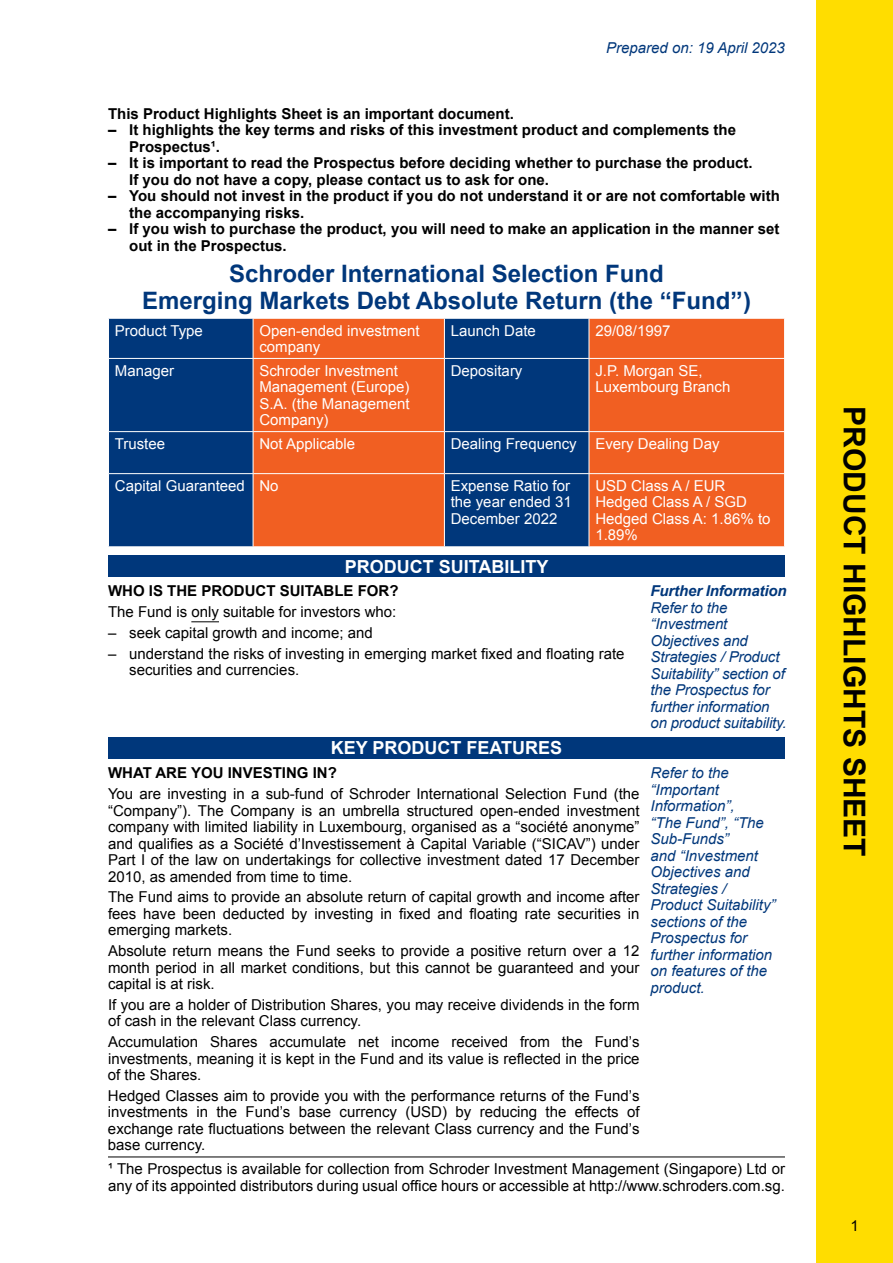
<style>
.page{position:relative;width:893px;height:1263px;background:#fff}
.page>*{position:absolute;margin:0;border:0;box-sizing:border-box;transform-origin:0 0}
.t1{font:700 30px "Arial";color:#000}
.t2{font:700 24px/27px "Arial";color:#00377b;text-align:center}
.t3{font:700 18px "Arial";color:#fff}
.t4{font:15px/16.5px "Arial";color:#000;text-align:justify}
.t5{font:700 15px/16.5px "Arial";color:#000}
.t6{font:15px/16.5px "Arial";color:#fff}
.t7{font:italic 15px/16.5px "Arial";color:#00377b}
.t8{font:italic 700 15px "Arial";letter-spacing:-.01em;color:#00377b}
</style>
<div class="page">
<div style="left:816px;top:0;width:77px;height:1263px;background:#fd0"></div>
<div style="left:109px;top:319px;width:144px;height:227px;background:#00377b"></div>
<svg style="left:254px;top:319px;width:530px;height:227px;background:#af543a"></svg>
<hr style="left:108px;top:358px;width:145px;height:1px;background:#fff">
<hr style="left:108px;top:431px;width:145px;height:1px;background:#fff">
<hr style="left:108px;top:473px;width:145px;height:1px;background:#fff">
<hr style="left:444px;top:358px;width:145px;height:1px;background:#fff">
<hr style="left:444px;top:431px;width:145px;height:1px;background:#fff">
<hr style="left:444px;top:473px;width:145px;height:1px;background:#fff">
<hr style="left:444px;top:319px;width:1px;height:39px;background:#fff">
<hr style="left:253px;top:358px;width:191px;height:1px;background:#fff">
<hr style="left:444px;top:359px;width:1px;height:72px;background:#fff">
<hr style="left:253px;top:431px;width:191px;height:1px;background:#fff">
<hr style="left:444px;top:432px;width:1px;height:41px;background:#fff">
<hr style="left:253px;top:473px;width:191px;height:1px;background:#fff">
<hr style="left:444px;top:474px;width:1px;height:72px;background:#fff">
<hr style="left:589px;top:319px;width:1px;height:39px;background:#fff">
<hr style="left:589px;top:358px;width:196px;height:1px;background:#fff">
<hr style="left:589px;top:359px;width:1px;height:72px;background:#fff">
<hr style="left:589px;top:431px;width:196px;height:1px;background:#fff">
<hr style="left:589px;top:432px;width:1px;height:41px;background:#fff">
<hr style="left:589px;top:473px;width:196px;height:1px;background:#fff">
<hr style="left:589px;top:474px;width:1px;height:72px;background:#fff">
<div style="left:108px;top:556px;width:677px;height:21px;background:#00377b"></div>
<svg style="left:191px;top:621px;width:28px;height:1px"></svg>
<hr style="left:108px;top:1156px;width:677px;height:1px;background:#000">
<div style="left:108px;top:737px;width:677px;height:21px;background:#00377b"></div>
<p class="t7" style="left:606px;top:40px;width:180px">Prepared on: 19 April 2023</p>
<p class="t5" style="left:108px;top:106px;width:407px">This Product Highlights Sheet is an important document.</p>
<p class="t5" style="left:129px;top:122px;width:608px;text-indent:-21px">– It highlights the key terms and risks of this investment product and complements the<br>Prospectus¹.</p>
<p class="t5" style="left:129px;top:155px;width:625px;text-indent:-21px">– It is important to read the Prospectus before deciding whether to purchase the product.<br>If you do not have a copy, please contact us to ask for one.</p>
<p class="t5" style="left:129px;top:188px;width:652px;text-indent:-21px">– You should not invest in the product if you do not understand it or are not comfortable with the accompanying risks.</p>
<p class="t5" style="left:129px;top:221px;width:652px;text-indent:-21px">– If you wish to purchase the product, you will need to make an application in the manner set out in the Prospectus.</p>
<h2 class="t2" style="left:142px;top:261px;width:610px">Schroder International Selection Fund<br>Emerging Markets Debt Absolute Return (the “Fund’’)</h2>
<p class="t6" style="left:115px;top:322px;width:90px">Product Type</p>
<p class="t6" style="left:259px;top:322px;width:162px">Open-ended investment company</p>
<p class="t6" style="left:451px;top:322px;width:87px">Launch Date</p>
<p class="t6" style="left:595px;top:322px;width:77px">29/08/1997</p>
<p class="t6" style="left:115px;top:362px;width:61px">Manager</p>
<p class="t6" style="left:259px;top:362px;width:152px">Schroder Investment<br>Management (Europe)<br>S.A. (the Management<br>Company)</p>
<p class="t6" style="left:451px;top:362px;width:73px">Depositary</p>
<p class="t6" style="left:595px;top:362px;width:137px">J.P. Morgan SE,<br>Luxembourg Branch</p>
<p class="t6" style="left:115px;top:435px;width:52px">Trustee</p>
<p class="t6" style="left:259px;top:435px;width:97px">Not Applicable</p>
<p class="t6" style="left:451px;top:435px;width:270px">Dealing Frequency Every Dealing Day</p>
<p class="t6" style="left:115px;top:478px;width:165px">Capital Guaranteed No</p>
<p class="t6" style="left:451px;top:478px;width:122px;text-align:justify">Expense Ratio for the year ended 31<br>December 2022</p>
<p class="t6" style="left:595px;top:478px;width:177px">USD Class A / EUR<br>Hedged Class A / SGD<br>Hedged Class A: 1.86% to<br>1.89%</p>
<p class="t3" style="left:345px;top:555px;width:205px">PRODUCT SUITABILITY</p>
<p class="t5" style="left:108px;top:583px;width:292px">WHO IS THE PRODUCT SUITABLE FOR?</p>
<p class="t4" style="left:108px;top:604px;width:290px">The Fund is only suitable for investors who:</p>
<p class="t4" style="left:108px;top:624px;width:266px">– seek capital growth and income; and</p>
<p class="t4" style="left:129px;top:645px;width:497px;text-indent:-21px">– understand the risks of investing in emerging market fixed and floating rate securities and currencies.</p>
<p class="t3" style="left:331px;top:736px;width:233px">KEY PRODUCT FEATURES</p>
<p class="t5" style="left:108px;top:765px;width:230px">WHAT ARE YOU INVESTING IN?</p>
<p class="t4" style="left:108px;top:786px;width:533px">You are investing in a sub-fund of Schroder International Selection Fund (the “Company”). The Company is an umbrella structured open-ended investment company with limited liability in Luxembourg, organised as a “société anonyme” and qualifies as a Société d’Investissement à Capital Variable (“SICAV”) under Part I of the law on undertakings for collective investment dated 17 December 2010, as amended from time to time.</p>
<p class="t4" style="left:108px;top:889px;width:533px">The Fund aims to provide an absolute return of capital growth and income after fees have been deducted by investing in fixed and floating rate securities in emerging markets.</p>
<p class="t4" style="left:108px;top:943px;width:533px">Absolute return means the Fund seeks to provide a positive return over a 12 month period in all market conditions, but this cannot be guaranteed and your capital is at risk.</p>
<p class="t4" style="left:108px;top:996px;width:533px">If you are a holder of Distribution Shares, you may receive dividends in the form of cash in the relevant Class currency.</p>
<p class="t4" style="left:108px;top:1034px;width:533px">Accumulation Shares accumulate net income received from the Fund’s investments, meaning it is kept in the Fund and its value is reflected in the price of the Shares.</p>
<p class="t4" style="left:108px;top:1087px;width:533px">Hedged Classes aim to provide you with the performance returns of the Fund’s investments in the Fund’s base currency (USD) by reducing the effects of exchange rate fluctuations between the relevant Class currency and the Fund’s base currency.</p>
<p class="t8" style="left:651px;top:581px;width:138px">Further Information</p>
<p class="t7" style="left:651px;top:599px;width:138px">Refer to the “Investment<br>Objectives and<br>Strategies / Product<br>Suitability” section of the Prospectus for further information on product suitability.</p>
<p class="t7" style="left:651px;top:765px;width:127px">Refer to the “Important<br>Information”,<br>“The Fund”, “The<br>Sub-Funds”<br>and “Investment<br>Objectives and<br>Strategies /<br>Product Suitability” sections of the<br>Prospectus for further information on features of the product.</p>
<p class="t4" style="left:108px;top:1161px;width:678px">¹ The Prospectus is available for collection from Schroder Investment Management (Singapore) Ltd or any of its appointed distributors during usual office hours or accessible at http://www.schroders.com.sg.</p>
<h1 class="t1" style="left:874px;top:406px;width:452px;rotate:90deg">PRODUCT HIGHLIGHTS SHEET</h1>
<p class="t4" style="left:850px;top:1218px;width:10px">1</p>
</div>
